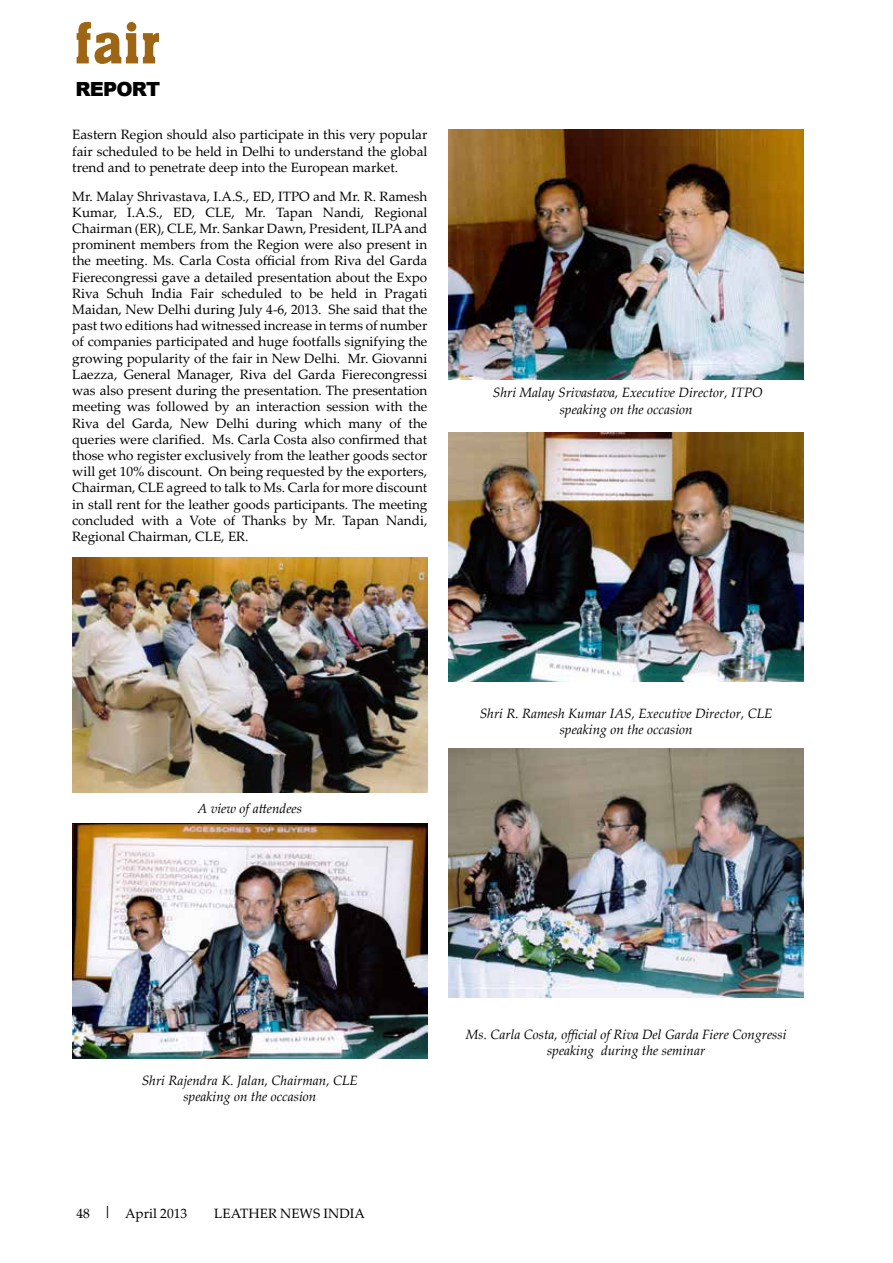
<style>
.page{position:relative;width:893px;height:1263px;background:#fff}
.page>*{position:absolute;margin:0;border:0;box-sizing:border-box;transform-origin:0 0}
.t1{font:55.5px "Aachen BT";color:#9e6614}
.t2{font:900 19.5px "Arial";letter-spacing:-.04em;color:#000}
.t3{font:13.5px/16.2px "Palatino Linotype";color:#000;text-align:justify}
.t4{font:italic 13.5px/16.2px "Palatino Linotype";color:#000;text-align:center}
.s1{font-size:16.5px}
</style>
<div class="page">
<img style="left:72px;top:557px;width:355px;height:235px">
<img style="left:72px;top:824px;width:355px;height:235px">
<img style="left:449px;top:129px;width:355px;height:250px">
<img style="left:449px;top:432px;width:355px;height:250px">
<img style="left:449px;top:748px;width:355px;height:250px">
<h1 class="t1" style="left:73px;top:8px;width:88px">fair</h1>
<h2 class="t2" style="left:75px;top:75px;width:86px">REPORT</h2>
<p class="t3" style="left:72px;top:126px;width:357px">Eastern Region should also participate in this very popular fair scheduled to be held in Delhi to understand the global trend and to penetrate deep into the European market.</p>
<p class="t3" style="left:72px;top:187px;width:357px">Mr. Malay Shrivastava, I.A.S., ED, ITPO and Mr. R. Ramesh Kumar, I.A.S., ED, CLE, Mr. Tapan Nandi, Regional Chairman (ER), CLE, Mr. Sankar Dawn, President, ILPA and prominent members from the Region were also present in the meeting. Ms. Carla Costa official from Riva del Garda Fierecongressi gave a detailed presentation about the Expo Riva Schuh India Fair scheduled to be held in Pragati Maidan, New Delhi during July 4-6, 2013. She said that the past two editions had witnessed increase in terms of number of companies participated and huge footfalls signifying the growing popularity of the fair in New Delhi. Mr. Giovanni Laezza, General Manager, Riva del Garda Fierecongressi was also present during the presentation. The presentation meeting was followed by an interaction session with the Riva del Garda, New Delhi during which many of the queries were clarified. Ms. Carla Costa also confirmed that those who register exclusively from the leather goods sector will get 10% discount. On being requested by the exporters, Chairman, CLE agreed to talk to Ms. Carla for more discount in stall rent for the leather goods participants. The meeting concluded with a Vote of Thanks by Mr. Tapan Nandi, Regional Chairman, CLE, ER.</p>
<p class="t4" style="left:493px;top:384px;width:271px">Shri Malay Srivastava, Executive Director, ITPO speaking on the occasion</p>
<p class="t4" style="left:198px;top:800px;width:106px">A view of attendees</p>
<p class="t4" style="left:480px;top:705px;width:294px">Shri R. Ramesh Kumar IAS, Executive Director, CLE speaking on the occasion</p>
<p class="t4" style="left:142px;top:1072px;width:218px">Shri Rajendra K. Jalan, Chairman, CLE speaking on the occasion</p>
<p class="t3" style="left:76px;top:1205px;width:112px">48 <span class="s1">|</span> April 2013</p>
<p class="t3" style="left:214px;top:1205px;width:19px">Leather</p>
<p class="t3" style="left:280px;top:1205px;width:58px">News India</p>
<p class="t4" style="left:466px;top:1025px;width:322px">Ms. Carla Costa, official of Riva Del Garda Fiere Congressi speaking during the seminar</p>
</div>
